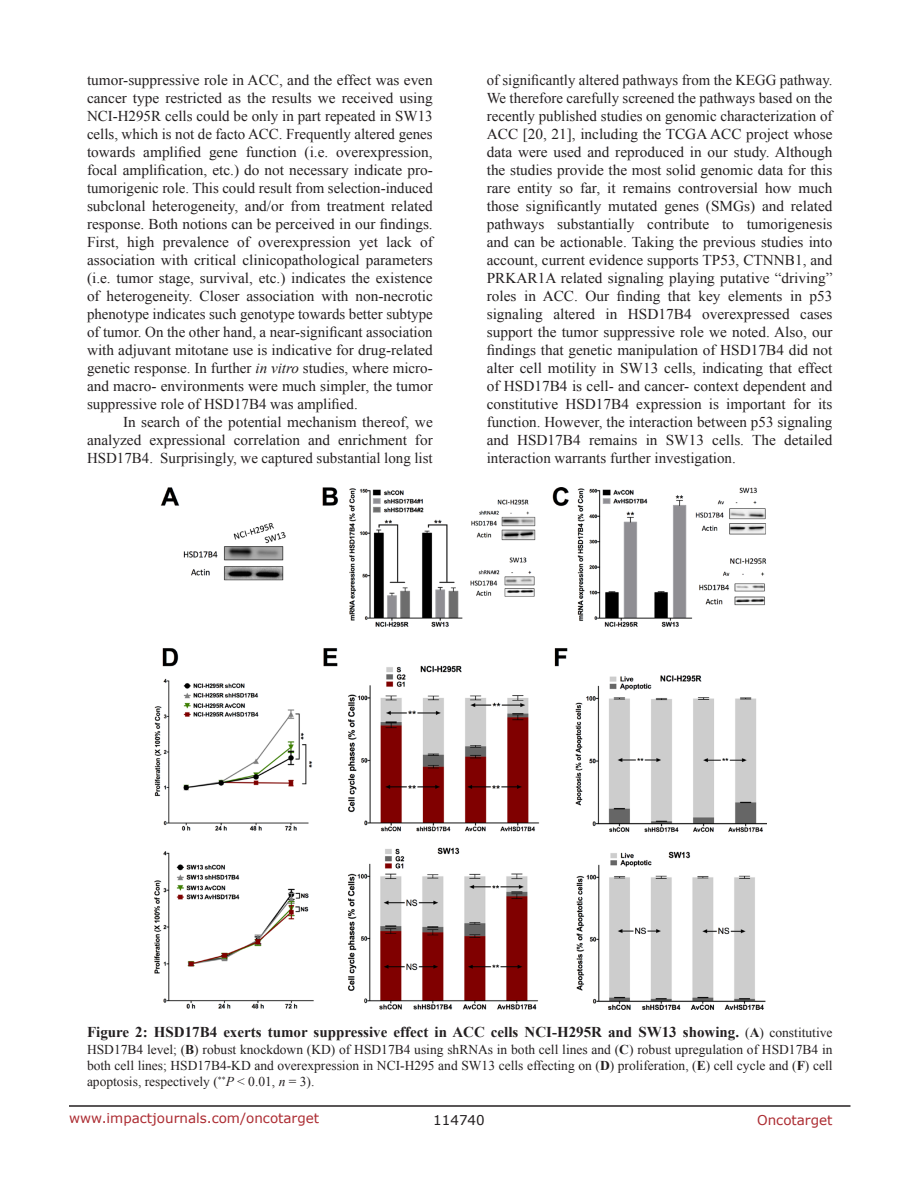
<style>
.page{position:relative;width:918px;height:1188px;background:#fff}
.page>*{position:absolute;margin:0;border:0;box-sizing:border-box;transform-origin:0 0}
.BodyText{font:15px/18px "Times New Roman";color:#231f20;text-align:justify}
.FigureText{font:700 15px "Times New Roman";color:#231f20}
.FigureText-2{font:13.5px/16.2px "Times New Roman";color:#231f20;text-align:justify}
.t1{font:13.5px "Verdana";color:#ac2b31}
.t2{font:13.5px "Verdana";color:#231f20}
.s1{font-style:italic}
.s2{font-weight:400;font-size:13.5px}
.s3{font-size:13.5px}
.s4{font-weight:700}
</style>
<div class="page">
<hr style="left:69px;top:1105px;width:781px;height:2px;background:#231f20">
<img style="left:155px;top:488px;width:611px;height:522px">
<p class="BodyText" style="left:87px;top:71px;width:347px">tumor-suppressive role in ACC, and the effect was even cancer type restricted as the results we received using NCI-H295R cells could be only in part repeated in SW13 cells, which is not de facto ACC. Frequently altered genes towards amplified gene function (i.e. overexpression, focal amplification, etc.) do not necessary indicate pro&shy;tumorigenic role. This could result from selection-induced subclonal heterogeneity, and/or from treatment related response. Both notions can be perceived in our findings.<br>First, high prevalence of overexpression yet lack of association with critical clinicopathological parameters (i.e. tumor stage, survival, etc.) indicates the existence of heterogeneity. Closer association with non-necrotic phenotype indicates such genotype towards better subtype of tumor. On the other hand, a near-significant association with adjuvant mitotane use is indicative for drug-related genetic response. In further <span class="s1">in vitro</span> studies, where micro&shy;and macro- environments were much simpler, the tumor suppressive role of HSD17B4 was amplified.</p>
<p class="BodyText" style="left:87px;top:413px;width:347px;text-indent:36px">In search of the potential mechanism thereof, we analyzed expressional correlation and enrichment for HSD17B4. Surprisingly, we captured substantial long list</p>
<p class="BodyText" style="left:487px;top:71px;width:347px">of significantly altered pathways from the KEGG pathway.<br>We therefore carefully screened the pathways based on the recently published studies on genomic characterization of ACC [20, 21], including the TCGA ACC project whose data were used and reproduced in our study. Although the studies provide the most solid genomic data for this rare entity so far, it remains controversial how much those significantly mutated genes (SMGs) and related pathways substantially contribute to tumorigenesis and can be actionable. Taking the previous studies into account, current evidence supports TP53, CTNNB1, and PRKAR1A related signaling playing putative “driving” roles in ACC. Our finding that key elements in p53 signaling altered in HSD17B4 overexpressed cases support the tumor suppressive role we noted. Also, our findings that genetic manipulation of HSD17B4 did not alter cell motility in SW13 cells, indicating that effect of HSD17B4 is cell- and cancer- context dependent and constitutive HSD17B4 expression is important for its function. However, the interaction between p53 signaling and HSD17B4 remains in SW13 cells. The detailed interaction warrants further investigation.</p>
<p class="FigureText" style="left:87px;top:1022px;width:747px">Figure 2: HSD17B4 exerts tumor suppressive effect in ACC cells NCI-H295R and SW13 showing. <span class="s2">(</span><span class="s3">A</span><span class="s2">) constitutive</span></p>
<p class="FigureText-2" style="left:87px;top:1041px;width:747px">HSD17B4 level; (<span class="s4">B</span>) robust knockdown (KD) of HSD17B4 using shRNAs in both cell lines and (<span class="s4">C</span>) robust upregulation of HSD17B4 in both cell lines; HSD17B4-KD and overexpression in NCI-H295 and SW13 cells effecting on (<span class="s4">D</span>) proliferation, (<span class="s4">E</span>) cell cycle and (<span class="s4">F</span>) cell apoptosis, respectively (<sup>**</sup><span class="s1">P</span> &lt; 0.01, <span class="s1">n</span> = 3).</p>
<p class="t1" style="left:69px;top:1109px;width:252px">www.impactjournals.com/oncotarget</p>
<p class="t2" style="left:433px;top:1111px;width:53px">114740</p>
<p class="t1" style="left:757px;top:1111px;width:77px">Oncotarget</p>
</div>
